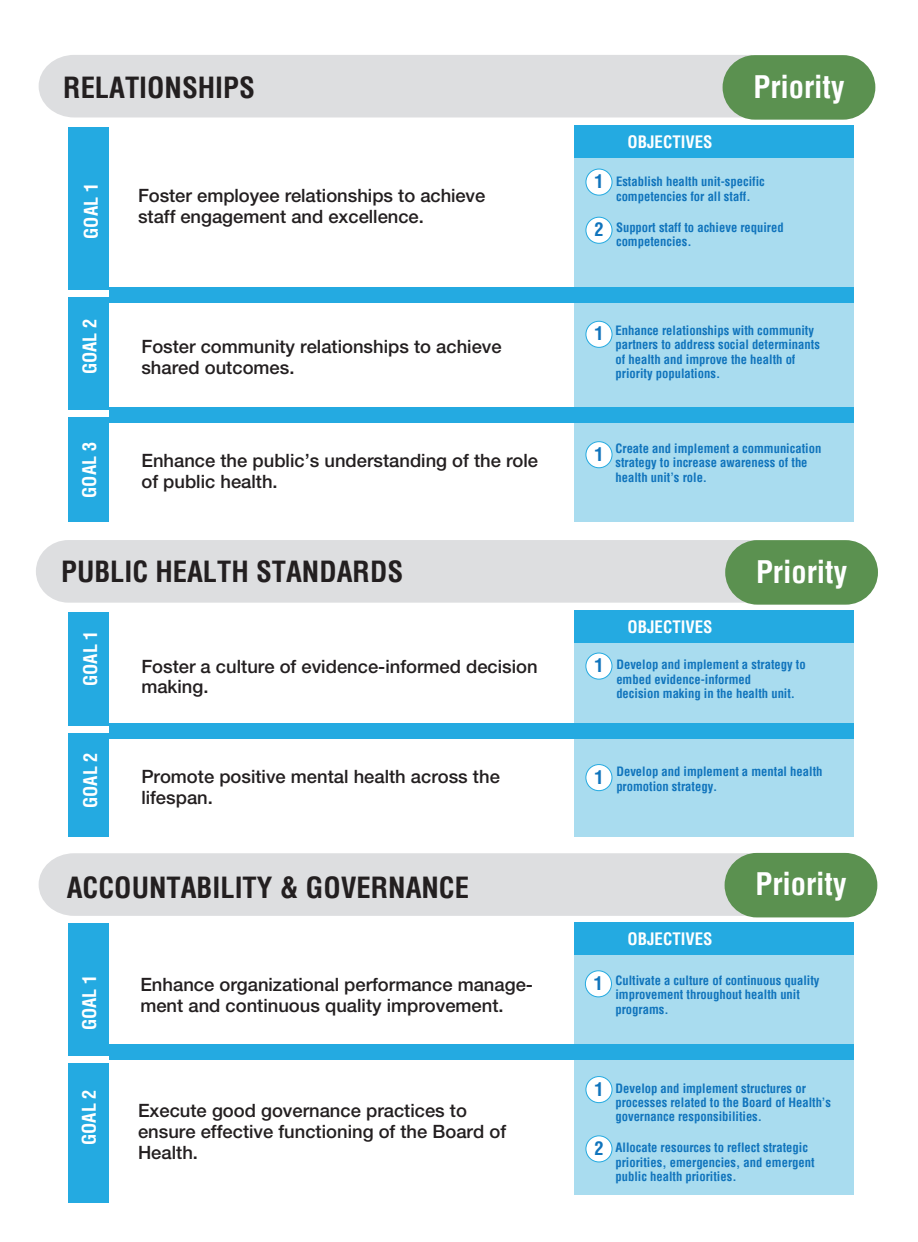
<style>
.page{position:relative;width:918px;height:1242px;background:#fff}
.page>*{position:absolute;margin:0;border:0;box-sizing:border-box;transform-origin:0 0}
.t1{font:700 condensed 30.3px "Helvetica";color:#fff}
.t2{font:700 condensed 28.5px "Helvetica";color:#231f20}
.t3{font:500 18.45px/21px "Helvetica Neue";color:#231f20}
.t4{font:700 condensed 18.45px "Helvetica";color:#fff}
.t5{font:700 condensed 18.45px "Helvetica";color:#1074bc}
.t6{font:700 condensed 16.8px "Helvetica";color:#fff}
.t7{font:700 condensed 12.6px/14.4px "Helvetica";color:#1074bc}
</style>
<div class="page">
<div style="left:574px;top:130px;width:279px;height:1064px;background:#a9dcef"></div>
<div style="left:68px;top:127px;width:41px;height:1075px;background:#24aae1"></div>
<div style="left:52px;top:837px;width:816px;height:85px;background:#fff"></div>
<div style="left:52px;top:522px;width:816px;height:90px;background:#fff"></div>
<div style="left:36px;top:540px;width:716px;height:63px;background:#dddee0"></div>
<div style="left:574px;top:610px;width:279px;height:33px;background:#24aae1"></div>
<div style="left:586px;top:653px;width:26px;height:26px;background:#fff;border-radius:50%"></div>
<div style="left:586px;top:653px;width:26px;height:26px;border:1px solid #24aae1;border-radius:50%"></div>
<div style="left:586px;top:765px;width:26px;height:26px;background:#fff;border-radius:50%"></div>
<div style="left:586px;top:764px;width:26px;height:27px;border:1px solid #24aae1;border-radius:50%"></div>
<div style="left:109px;top:723px;width:744px;height:16px;background:#24aae1"></div>
<div style="left:68px;top:727px;width:41px;height:6px;background:#fff"></div>
<div style="left:39px;top:55px;width:711px;height:62px;background:#dddee0"></div>
<div style="left:586px;top:169px;width:26px;height:26px;background:#fff;border-radius:50%"></div>
<div style="left:586px;top:169px;width:26px;height:26px;border:1px solid #24aae1;border-radius:50%"></div>
<div style="left:586px;top:321px;width:26px;height:26px;background:#fff;border-radius:50%"></div>
<div style="left:586px;top:321px;width:26px;height:27px;border:1px solid #24aae1;border-radius:50%"></div>
<div style="left:586px;top:442px;width:26px;height:26px;background:#fff;border-radius:50%"></div>
<div style="left:586px;top:441px;width:26px;height:27px;border:1px solid #24aae1;border-radius:50%"></div>
<div style="left:586px;top:217px;width:26px;height:26px;background:#fff;border-radius:50%"></div>
<div style="left:586px;top:217px;width:26px;height:27px;border:1px solid #24aae1;border-radius:50%"></div>
<div style="left:574px;top:125px;width:279px;height:33px;background:#24aae1"></div>
<div style="left:109px;top:407px;width:744px;height:16px;background:#24aae1"></div>
<div style="left:68px;top:411px;width:41px;height:6px;background:#fff"></div>
<div style="left:109px;top:288px;width:744px;height:15px;background:#24aae1"></div>
<div style="left:68px;top:291px;width:41px;height:6px;background:#fff"></div>
<div style="left:725px;top:540px;width:153px;height:65px;background:#5b9150;border-radius:32px"></div>
<div style="left:39px;top:853px;width:712px;height:63px;background:#dddee0"></div>
<div style="left:574px;top:922px;width:279px;height:33px;background:#24aae1"></div>
<div style="left:585px;top:971px;width:27px;height:26px;background:#fff;border-radius:50%"></div>
<div style="left:585px;top:970px;width:27px;height:27px;border:1px solid #24aae1;border-radius:50%"></div>
<div style="left:586px;top:1077px;width:26px;height:26px;background:#fff;border-radius:50%"></div>
<div style="left:586px;top:1076px;width:26px;height:27px;border:1px solid #24aae1;border-radius:50%"></div>
<div style="left:586px;top:1136px;width:26px;height:26px;background:#fff;border-radius:50%"></div>
<div style="left:586px;top:1136px;width:26px;height:26px;border:1px solid #24aae1;border-radius:50%"></div>
<div style="left:109px;top:1045px;width:744px;height:15px;background:#24aae1"></div>
<div style="left:68px;top:1056px;width:41px;height:6px;background:#fff"></div>
<div style="left:723px;top:55px;width:152px;height:65px;background:#5b9150;border-radius:32px"></div>
<div style="left:725px;top:853px;width:152px;height:64px;background:#5b9150;border-radius:32px"></div>
<h2 class="t2" style="left:63px;top:69px;width:193px">RELATIONSHIPS</h2>
<h3 class="t4" style="left:79px;top:239px;width:57px;rotate:-90deg">GOAL 1</h3>
<h3 class="t4" style="left:78px;top:374px;width:57px;rotate:-90deg">GOAL 2</h3>
<h3 class="t3" style="left:138px;top:185px;width:349px">Foster employee relationships to achieve staff engagement and excellence.</h3>
<h3 class="t3" style="left:141px;top:336px;width:362px">Foster community relationships to achieve shared outcomes.</h3>
<h3 class="t5" style="left:594px;top:169px;width:11px">1</h3>
<h3 class="t5" style="left:594px;top:217px;width:11px">2</h3>
<h3 class="t6" style="left:628px;top:130px;width:86px">OBJECTIVES</h3>
<h1 class="t1" style="left:753px;top:67px;width:93px">Priority</h1>
<p class="t7" style="left:616px;top:174px;width:150px">Establish health unit-specific competencies for all staff.</p>
<p class="t7" style="left:616px;top:219px;width:169px">Support staff to achieve required competencies.</p>
<h3 class="t5" style="left:594px;top:322px;width:11px">1</h3>
<p class="t7" style="left:616px;top:323px;width:206px">Enhance relationships with community partners to address social determinants of health and improve the health of priority populations.</p>
<h3 class="t4" style="left:77px;top:498px;width:57px;rotate:-90deg">GOAL 3</h3>
<h3 class="t3" style="left:141px;top:450px;width:398px">Enhance the public’s understanding of the role of public health.</h3>
<p class="t7" style="left:615px;top:441px;width:207px">Create and implement a communication strategy to increase awareness of the health unit’s role.</p>
<h3 class="t5" style="left:594px;top:442px;width:11px">1</h3>
<h2 class="t2" style="left:61px;top:553px;width:344px">PUBLIC HEALTH STANDARDS</h2>
<h3 class="t4" style="left:78px;top:686px;width:57px;rotate:-90deg">GOAL 1</h3>
<h3 class="t4" style="left:78px;top:808px;width:57px;rotate:-90deg">GOAL 2</h3>
<h3 class="t3" style="left:141px;top:655px;width:398px">Foster a culture of evidence-informed decision making.</h3>
<h3 class="t3" style="left:141px;top:766px;width:360px">Promote positive mental health across the lifespan.</h3>
<h2 class="t2" style="left:67px;top:869px;width:404px">ACCOUNTABILITY &amp; GOVERNANCE</h2>
<h3 class="t4" style="left:77px;top:1030px;width:57px;rotate:-90deg">GOAL 1</h3>
<h3 class="t4" style="left:77px;top:1145px;width:57px;rotate:-90deg">GOAL 2</h3>
<h3 class="t3" style="left:140px;top:974px;width:394px">Enhance organizational performance manage&shy;ment and continuous quality improvement.</h3>
<h3 class="t3" style="left:138px;top:1100px;width:370px">Execute good governance practices to ensure effective functioning of the Board of<br>Health.</h3>
<h3 class="t5" style="left:594px;top:653px;width:11px">1</h3>
<h3 class="t6" style="left:628px;top:615px;width:86px">OBJECTIVES</h3>
<h1 class="t1" style="left:756px;top:552px;width:93px">Priority</h1>
<p class="t7" style="left:616px;top:657px;width:191px">Develop and implement a strategy to embed evidence-informed<br>decision making in the health unit.</p>
<h3 class="t5" style="left:594px;top:765px;width:11px">1</h3>
<p class="t7" style="left:616px;top:764px;width:208px">Develop and implement a mental health promotion strategy.</p>
<h3 class="t5" style="left:594px;top:971px;width:11px">1</h3>
<h3 class="t6" style="left:628px;top:928px;width:86px">OBJECTIVES</h3>
<h1 class="t1" style="left:755px;top:864px;width:93px">Priority</h1>
<p class="t7" style="left:615px;top:973px;width:206px">Cultivate a culture of continuous quality improvement throughout health unit programs.</p>
<h3 class="t5" style="left:594px;top:1077px;width:11px">1</h3>
<h3 class="t5" style="left:594px;top:1136px;width:11px">2</h3>
<p class="t7" style="left:615px;top:1080px;width:217px">Develop and implement structures or processes related to the Board of Health’s governance responsibilities.</p>
<p class="t7" style="left:615px;top:1140px;width:201px">Allocate resources to reflect strategic priorities, emergencies, and emergent public health priorities.</p>
</div>
